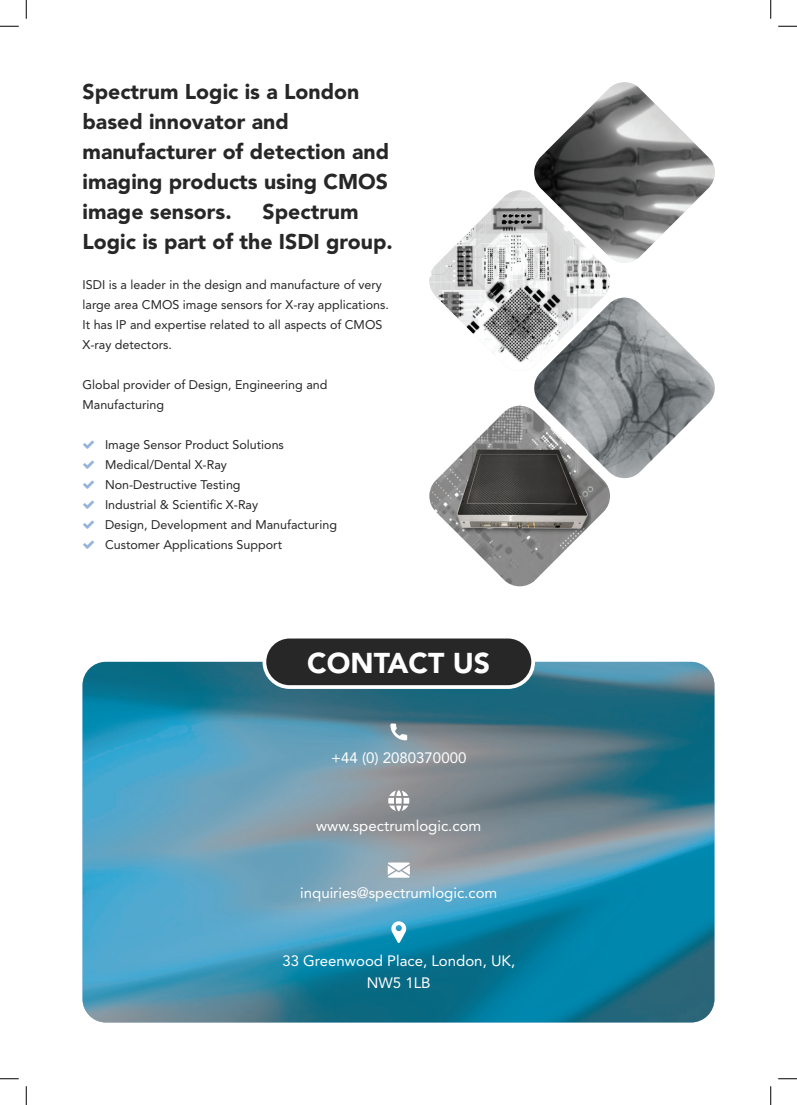
<style>
.page{position:relative;width:797px;height:1105px;background:#fff}
.page>*{position:absolute;margin:0;border:0;box-sizing:border-box;transform-origin:0 0}
.t1{font:900 28.5px "Avenir LT Pro";color:#fff}
.t2{font:900 21.25px/30px "Avenir LT Pro";color:#272727}
.t3{font:15px/22.5px "Avenir LT Pro";color:#fff;text-align:center}
.t4{font:12.5px/20px "Avenir LT Pro";color:#272727}
</style>
<div class="page">
<img style="left:82px;top:662px;width:632px;height:360px">
<svg style="left:429px;top:82px;width:286px;height:397px"></svg>
<img style="left:429px;top:406px;width:181px;height:181px">
<svg style="left:391px;top:921px;width:15px;height:22px"></svg>
<svg style="left:390px;top:723px;width:17px;height:17px"></svg>
<svg style="left:388px;top:790px;width:21px;height:21px"></svg>
<svg style="left:388px;top:862px;width:22px;height:16px"></svg>
<div style="left:264px;top:637px;width:269px;height:50px;background:#272727;border-radius:25px"></div>
<div style="left:262px;top:635px;width:273px;height:54px;border:4px solid #fff;border-radius:25px"></div>
<svg style="left:0;top:25px;width:19px;height:2px"></svg>
<svg style="left:778px;top:25px;width:19px;height:2px"></svg>
<svg style="left:0;top:1078px;width:19px;height:1px"></svg>
<svg style="left:778px;top:1078px;width:19px;height:1px"></svg>
<svg style="left:25px;top:0;width:2px;height:19px"></svg>
<svg style="left:25px;top:1086px;width:2px;height:19px"></svg>
<svg style="left:770px;top:0;width:1px;height:19px"></svg>
<svg style="left:770px;top:1086px;width:1px;height:19px"></svg>
<h2 class="t2" style="left:82px;top:76px;width:308px">Spectrum Logic is a London based innovator and manufacturer of detection and imaging products using CMOS image sensors.</h2>
<h2 class="t2" style="left:82px;top:196px;width:311px;text-indent:180px">Spectrum<br>Logic is part of the ISDI group.</h2>
<p class="t4" style="left:82px;top:274px;width:308px">ISDI is a leader in the design and manufacture of very large area CMOS image sensors for X-ray applications.<br>It has IP and expertise related to all aspects of CMOS X-ray detectors.</p>
<p class="t4" style="left:82px;top:374px;width:246px">Global provider of Design, Engineering and<br>Manufacturing</p>
<p class="t4" style="left:105px;top:434px;width:233px">Image Sensor Product Solutions<br>Medical/Dental X-Ray<br>Non-Destructive Testing<br>Industrial &amp; Scientific X-Ray<br>Design, Development and Manufacturing<br>Customer Applications Support</p>
<h1 class="t1" style="left:307px;top:645px;width:184px">CONTACT US</h1>
<p class="t3" style="left:331px;top:747px;width:137px">+44 (0) 2080370000</p>
<p class="t3" style="left:316px;top:814px;width:167px">www.spectrumlogic.com</p>
<p class="t3" style="left:300px;top:882px;width:199px">inquiries@spectrumlogic.com</p>
<p class="t3" style="left:282px;top:949px;width:234px">33 Greenwood Place, London, UK,<br>NW5 1LB</p>
</div>
